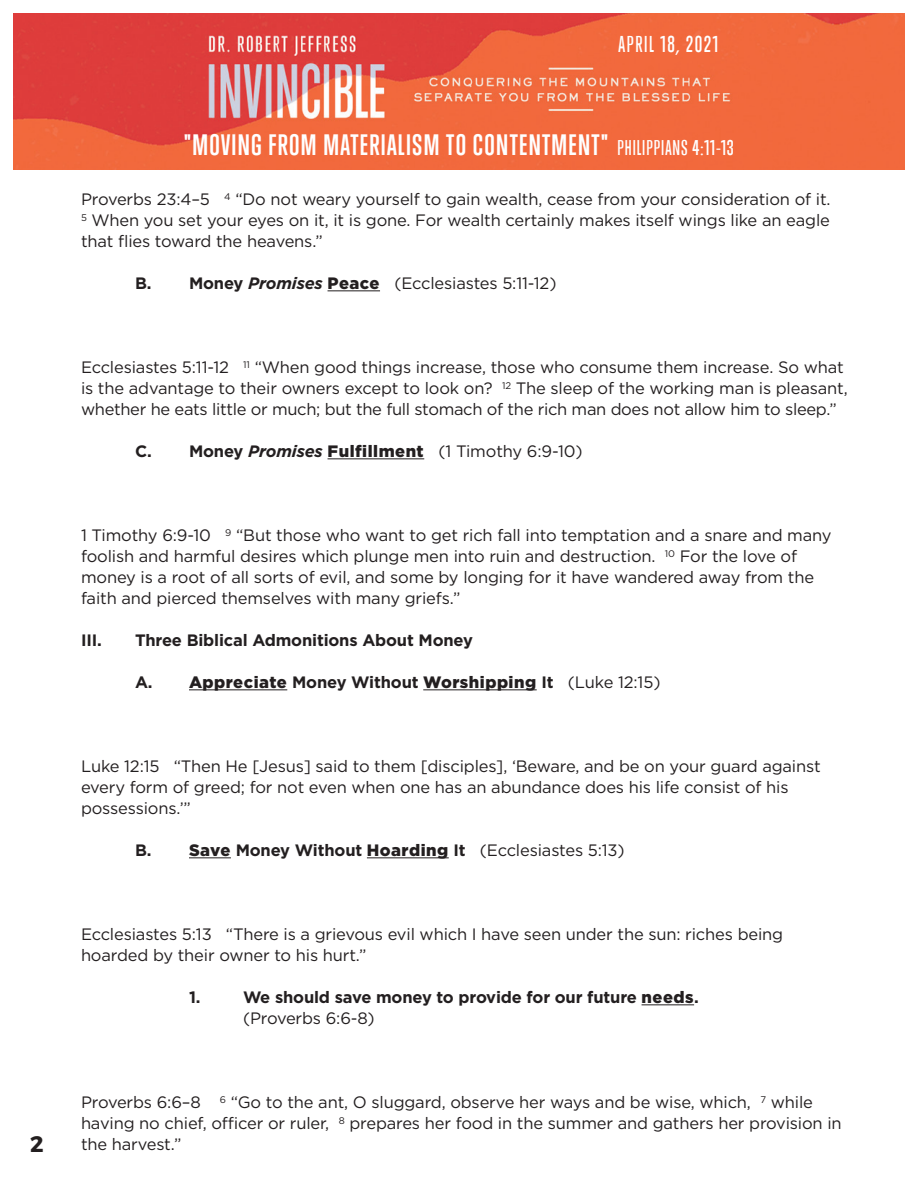
<style>
.page{position:relative;width:918px;height:1188px;background:#fff}
.page>*{position:absolute;margin:0;border:0;box-sizing:border-box;transform-origin:0 0}
.t1{font:700 27px "Trump Gothic East";letter-spacing:.05em;color:#fff}
.t2{font:700 22.5px "Montserrat";color:#231f20}
.t3{font:500 21px "Trump Gothic East";letter-spacing:.08em;color:#fff}
.t4{font:16.5px/21px "Gotham";letter-spacing:-.01em;color:#231f20}
.t5{font:700 16.5px "Gotham";letter-spacing:-.01em;color:#231f20}
.t6{font:900 16.5px "Gotham";letter-spacing:.03em;color:#231f20}
.s1{font-weight:500;font-size:19.5px}
.s2{font-weight:700}
.s3{font-weight:700;font-style:italic}
.s4{font-weight:900}
.s5{font-weight:400}
</style>
<div class="page">
<hr style="left:328px;top:290px;width:52px;height:1px;background:#231f20">
<hr style="left:328px;top:458px;width:96px;height:1px;background:#231f20">
<hr style="left:189px;top:689px;width:98px;height:1px;background:#231f20">
<hr style="left:423px;top:689px;width:114px;height:1px;background:#231f20">
<hr style="left:189px;top:857px;width:42px;height:1px;background:#231f20">
<hr style="left:367px;top:857px;width:82px;height:1px;background:#231f20">
<hr style="left:642px;top:1004px;width:52px;height:1px;background:#231f20">
<img style="left:14px;top:14px;width:890px;height:156px">
<p class="t2" style="left:30px;top:1130px;width:15px">2</p>
<p class="t3" style="left:618px;top:31px;width:101px">APRIL 18, 2021</p>
<p class="t1" style="left:184px;top:128px;width:551px">"MOVING FROM MATERIALISM TO CONTENTMENT" <span class="s1">PHILIPPIANS 4:11-13</span></p>
<p class="t4" style="left:81px;top:189px;width:751px">Proverbs 23:4–5 <sup>4</sup> “Do not weary yourself to gain wealth, cease from your consideration of it.</p>
<p class="t4" style="left:81px;top:210px;width:750px"><sup>5</sup> When you set your eyes on it, it is gone. For wealth certainly makes itself wings like an eagle that flies toward the heavens.”</p>
<p class="t4" style="left:135px;top:273px;width:423px"><span class="s2">B. Money</span> <span class="s3">Promises</span> <span class="s4">Peace</span> (Ecclesiastes 5:11-12)</p>
<p class="t4" style="left:81px;top:357px;width:768px">Ecclesiastes 5:11-12 <sup>11</sup> “When good things increase, those who consume them increase. So what is the advantage to their owners except to look on? <sup>12</sup> The sleep of the working man is pleasant, whether he eats little or much; but the full stomach of the rich man does not allow him to sleep.”</p>
<p class="t4" style="left:135px;top:441px;width:449px"><span class="s2">C. Money</span> <span class="s3">Promises</span> <span class="s4">Fulfillment</span> (1 Timothy 6:9-10)</p>
<p class="t4" style="left:81px;top:525px;width:752px">1 Timothy 6:9-10 <sup>9</sup> “But those who want to get rich fall into temptation and a snare and many foolish and harmful desires which plunge men into ruin and destruction. <sup>10</sup> For the love of money is a root of all sorts of evil, and some by longing for it have wandered away from the faith and pierced themselves with many griefs.”</p>
<p class="t5" style="left:81px;top:629px;width:22px">III.</p>
<p class="t5" style="left:135px;top:629px;width:340px">Three Biblical Admonitions About Money</p>
<p class="t6" style="left:135px;top:671px;width:527px"><span class="s2">A.</span> Appreciate <span class="s2">Money Without</span> Worshipping <span class="s2">It</span> <span class="s5">(Luke 12:15)</span></p>
<p class="t4" style="left:81px;top:756px;width:741px">Luke 12:15 “Then He [Jesus] said to them [disciples], ‘Beware, and be on your guard against every form of greed; for not even when one has an abundance does his life consist of his possessions.’”</p>
<p class="t4" style="left:135px;top:840px;width:491px"><span class="s2">B.</span> <span class="s4">Save</span> <span class="s2">Money Without</span> <span class="s4">Hoarding</span> <span class="s2">It</span> (Ecclesiastes 5:13)</p>
<p class="t4" style="left:81px;top:924px;width:704px">Ecclesiastes 5:13 “There is a grievous evil which I have seen under the sun: riches being hoarded by their owner to his hurt.”</p>
<p class="t5" style="left:189px;top:986px;width:13px">1.</p>
<p class="t5" style="left:243px;top:986px;width:457px">We should save money to provide for our future <span class="s4">needs</span>.</p>
<p class="t4" style="left:243px;top:1008px;width:133px">(Proverbs 6:6-8)</p>
<p class="t4" style="left:81px;top:1092px;width:762px">Proverbs 6:6–8 <sup>6</sup> “Go to the ant, O sluggard, observe her ways and be wise, which, <sup>7</sup> while having no chief, officer or ruler, <sup>8</sup> prepares her food in the summer and gathers her provision in the harvest.”</p>
</div>
